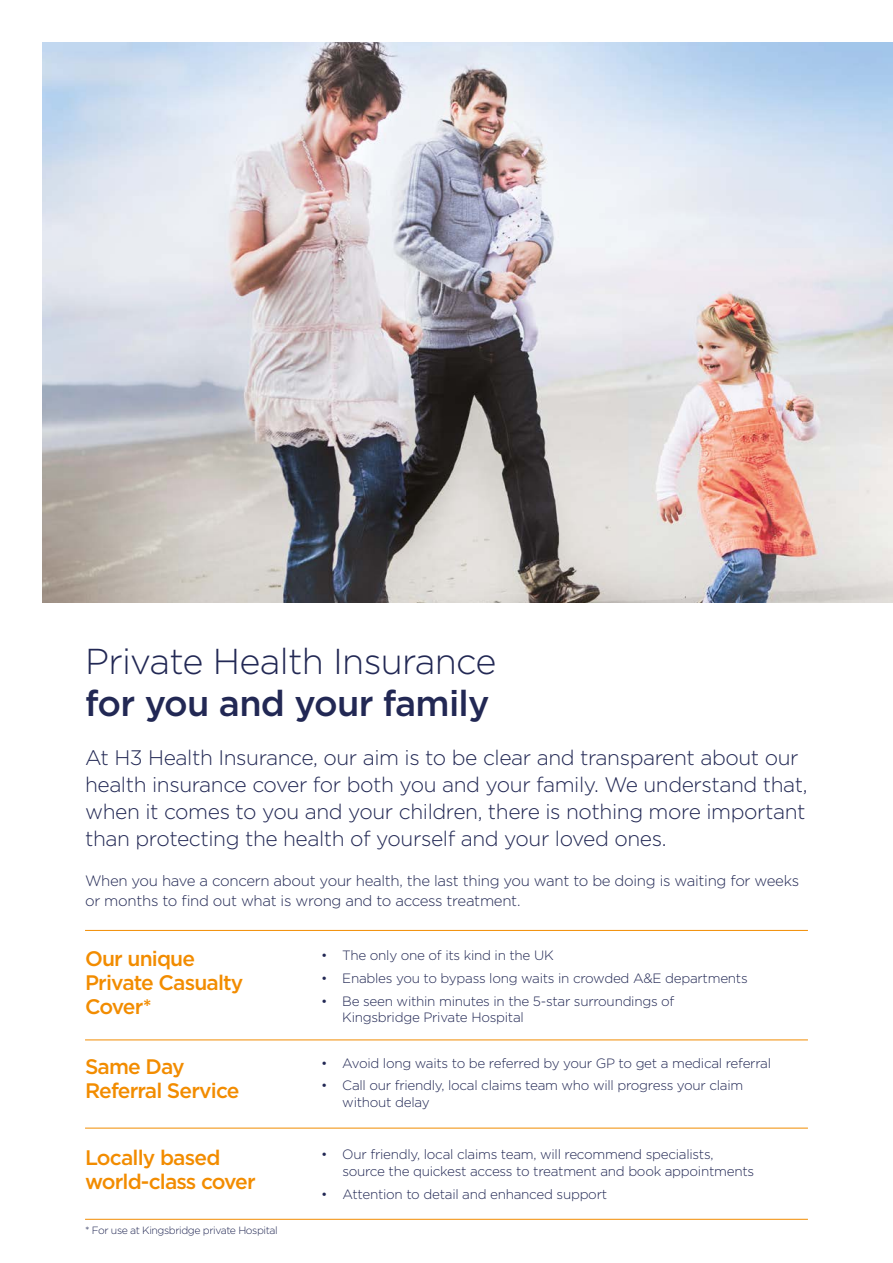
<style>
.page{position:relative;width:893px;height:1263px;background:#fff}
.page>*{position:absolute;margin:0;border:0;box-sizing:border-box;transform-origin:0 0}
.t1{font:300 36px "Gotham";letter-spacing:-.02em;color:#222854}
.t2{font:500 36px "Gotham";letter-spacing:-.02em;color:#222854}
.t3{font:300 21px/27px "Gotham";letter-spacing:-.02em;color:#222854}
.t4{font:500 21px/24px "Gotham";letter-spacing:-.04em;color:#f28c00}
.t5{font:300 15px/19.5px "Gotham";letter-spacing:-.02em;color:#222854}
.t6{font:300 13.5px/16.5px "Gotham";letter-spacing:-.02em;color:#222854}
.t7{font:300 10.5px "Gotham";letter-spacing:-.04em;color:#222854}
</style>
<div class="page">
<img style="left:43px;top:43px;width:850px;height:560px">
<hr style="left:85px;top:1219px;width:723px;height:1px;background:#f28c00">
<hr style="left:85px;top:930px;width:723px;height:1px;background:#f28c00">
<hr style="left:85px;top:1040px;width:723px;height:1px;background:#f28c00">
<hr style="left:85px;top:1128px;width:723px;height:1px;background:#f28c00">
<h1 class="t1" style="left:85px;top:639px;width:413px">Private Health Insurance</h1>
<h1 class="t2" style="left:85px;top:680px;width:406px">for you and your family</h1>
<p class="t3" style="left:85px;top:743px;width:724px">At H3 Health Insurance, our aim is to be clear and transparent about our health insurance cover for both you and your family. We understand that, when it comes to you and your children, there is nothing more important than protecting the health of yourself and your loved ones.</p>
<p class="t5" style="left:85px;top:871px;width:716px">When you have a concern about your health, the last thing you want to be doing is waiting for weeks or months to find out what is wrong and to access treatment.</p>
<h2 class="t4" style="left:85px;top:946px;width:160px">Our unique<br>Private Casualty<br>Cover*</h2>
<h2 class="t4" style="left:85px;top:1054px;width:156px">Same Day<br>Referral Service</h2>
<h2 class="t4" style="left:85px;top:1146px;width:172px">Locally based world-class cover</h2>
<p class="t7" style="left:85px;top:1223px;width:194px">* For use at Kingsbridge private Hospital</p>
<p class="t6" style="left:321px;top:946px;width:234px">• The only one of its kind in the UK</p>
<p class="t6" style="left:321px;top:969px;width:428px">• Enables you to bypass long waits in crowded A&amp;E departments</p>
<p class="t6" style="left:342px;top:992px;width:334px;text-indent:-21px">• Be seen within minutes in the 5-star surroundings of<br>Kingsbridge Private Hospital</p>
<p class="t6" style="left:321px;top:1054px;width:451px">• Avoid long waits to be referred by your GP to get a medical referral</p>
<p class="t6" style="left:342px;top:1077px;width:403px;text-indent:-21px">• Call our friendly, local claims team who will progress your claim without delay</p>
<p class="t6" style="left:342px;top:1146px;width:413px;text-indent:-21px">• Our friendly, local claims team, will recommend specialists, source the quickest access to treatment and book appointments</p>
<p class="t6" style="left:321px;top:1185px;width:288px">• Attention to detail and enhanced support</p>
</div>
